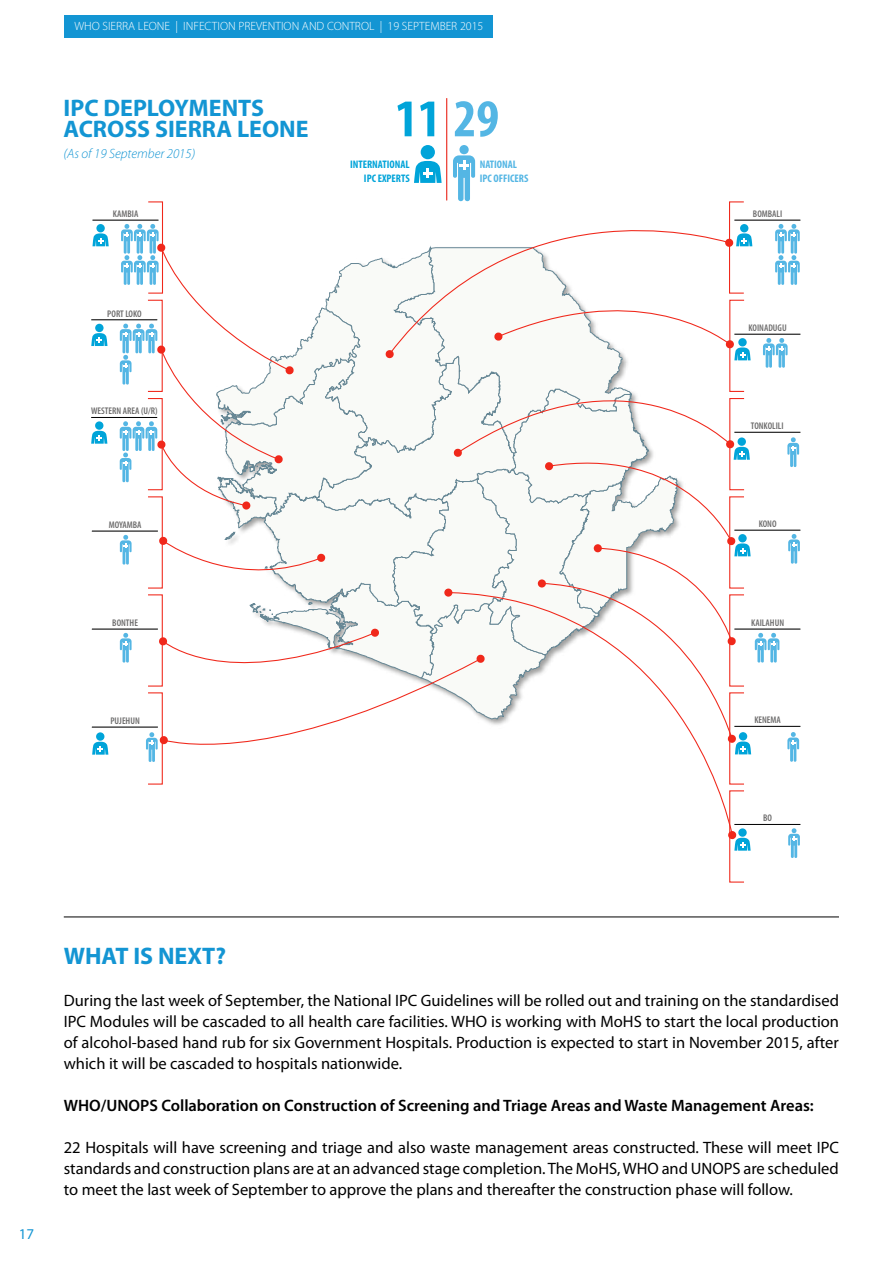
<style>
.page{position:relative;width:893px;height:1263px;background:#fff}
.page>*{position:absolute;margin:0;border:0;box-sizing:border-box;transform-origin:0 0}
.t1{font:700 condensed 53.4px "Myriad Pro";color:#00a4d9}
.t2{font:700 24px/21px "Myriad Pro";color:#1395d3}
.t3{font:16.5px/21px "Myriad Pro";color:#000;text-align:justify}
.t4{font:600 16.5px "Myriad Pro";color:#000}
.t5{font:15px "Myriad Pro";color:#1395d3}
.t6{font:italic 300 13.5px "Myriad Pro";color:#1395d3}
.t7{font:300 12px "Myriad Pro";color:#fff}
.t8{font:700 condensed 10.95px/13.2px "Myriad Pro";color:#00a4d9;text-align:right}
.t9{font:700 condensed 10.95px/13.2px "Myriad Pro";color:#54b6e4}
.t10{font:600 condensed 9.75px "Myriad Pro";color:#6b6a6a}
.s1{color:#54b6e4}
</style>
<div class="page">
<div style="left:64px;top:15px;width:428px;height:23px;background:#1395d3"></div>
<hr style="left:91px;top:417px;width:66px;height:1px;background:#000">
<div style="left:95px;top:421px;width:8px;height:9px;background:#00a4d9;border-radius:50%"></div>
<svg style="left:91px;top:431px;width:16px;height:13px"></svg>
<hr style="left:92px;top:220px;width:66px;height:1px;background:#000">
<div style="left:96px;top:224px;width:9px;height:8px;background:#00a4d9;border-radius:50%"></div>
<svg style="left:92px;top:233px;width:17px;height:13px"></svg>
<hr style="left:91px;top:320px;width:66px;height:1px;background:#000">
<div style="left:95px;top:324px;width:9px;height:8px;background:#00a4d9;border-radius:50%"></div>
<svg style="left:91px;top:333px;width:16px;height:13px"></svg>
<hr style="left:92px;top:531px;width:66px;height:1px;background:#000">
<hr style="left:92px;top:629px;width:66px;height:1px;background:#000">
<hr style="left:92px;top:727px;width:66px;height:1px;background:#000">
<div style="left:147px;top:692px;width:16px;height:93px;border:1px solid #f0281b"></div>
<hr style="left:446px;top:98px;width:1px;height:102px;background:#f0281b">
<hr style="left:734px;top:824px;width:66px;height:1px;background:#000">
<div style="left:738px;top:828px;width:9px;height:9px;background:#00a4d9;border-radius:50%"></div>
<svg style="left:728px;top:831px;width:23px;height:20px"></svg>
<svg style="left:788px;top:828px;width:12px;height:30px"></svg>
<div style="left:96px;top:732px;width:8px;height:9px;background:#00a4d9;border-radius:50%"></div>
<svg style="left:92px;top:742px;width:16px;height:13px"></svg>
<svg style="left:120px;top:145px;width:680px;height:617px"></svg>
<hr style="left:64px;top:917px;width:775px;height:1px;background:#000">
<p class="t7" style="left:74px;top:19px;width:410px">WHO SIERRA LEONE | INFECTION PREVENTION AND CONTROL | 19 SEPTEMBER 2015</p>
<h2 class="t2" style="left:64px;top:96px;width:247px">IPC DEPLOYMENTS<br>ACROSS SIERRA LEONE</h2>
<p class="t6" style="left:64px;top:145px;width:133px">(As of 19 September 2015)</p>
<p class="t10" style="left:113px;top:208px;width:27px">KAMBIA</p>
<p class="t10" style="left:107px;top:307px;width:36px">PORT LOKO</p>
<p class="t10" style="left:91px;top:405px;width:68px">WESTERN AREA (U/R)</p>
<p class="t10" style="left:109px;top:519px;width:34px">MOYAMBA</p>
<p class="t10" style="left:112px;top:616px;width:27px">BONTHE</p>
<p class="t10" style="left:110px;top:714px;width:31px">PUJEHUN</p>
<h1 class="t1" style="left:395px;top:85px;width:105px">11 <span class="s1">29</span></h1>
<p class="t8" style="left:350px;top:158px;width:61px">INTERNATIONAL<br>IPC EXPERTS</p>
<p class="t9" style="left:480px;top:158px;width:50px">NATIONAL<br>IPC OFFICERS</p>
<p class="t10" style="left:753px;top:208px;width:31px">BOMBALI</p>
<p class="t10" style="left:749px;top:322px;width:40px">KOINADUGU</p>
<p class="t10" style="left:751px;top:420px;width:34px">TONKOLILI</p>
<p class="t10" style="left:759px;top:518px;width:19px">KONO</p>
<p class="t10" style="left:751px;top:616px;width:34px">KAILAHUN</p>
<p class="t10" style="left:754px;top:714px;width:28px">KENEMA</p>
<p class="t10" style="left:763px;top:812px;width:10px">BO</p>
<p class="t5" style="left:19px;top:1225px;width:17px">17</p>
<h2 class="t2" style="left:64px;top:945px;width:164px">WHAT IS NEXT?</h2>
<p class="t3" style="left:64px;top:990px;width:777px">During the last week of September, the National IPC Guidelines will be rolled out and training on the standardised IPC Modules will be cascaded to all health care facilities. WHO is working with MoHS to start the local production of alcohol-based hand rub for six Government Hospitals. Production is expected to start in November 2015, after which it will be cascaded to hospitals nationwide.</p>
<p class="t4" style="left:64px;top:1095px;width:751px">WHO/UNOPS Collaboration on Construction of Screening and Triage Areas and Waste Management Areas:</p>
<p class="t3" style="left:64px;top:1137px;width:777px">22 Hospitals will have screening and triage and also waste management areas constructed. These will meet IPC standards and construction plans are at an advanced stage completion. The MoHS, WHO and UNOPS are scheduled to meet the last week of September to approve the plans and thereafter the construction phase will follow.</p>
</div>
